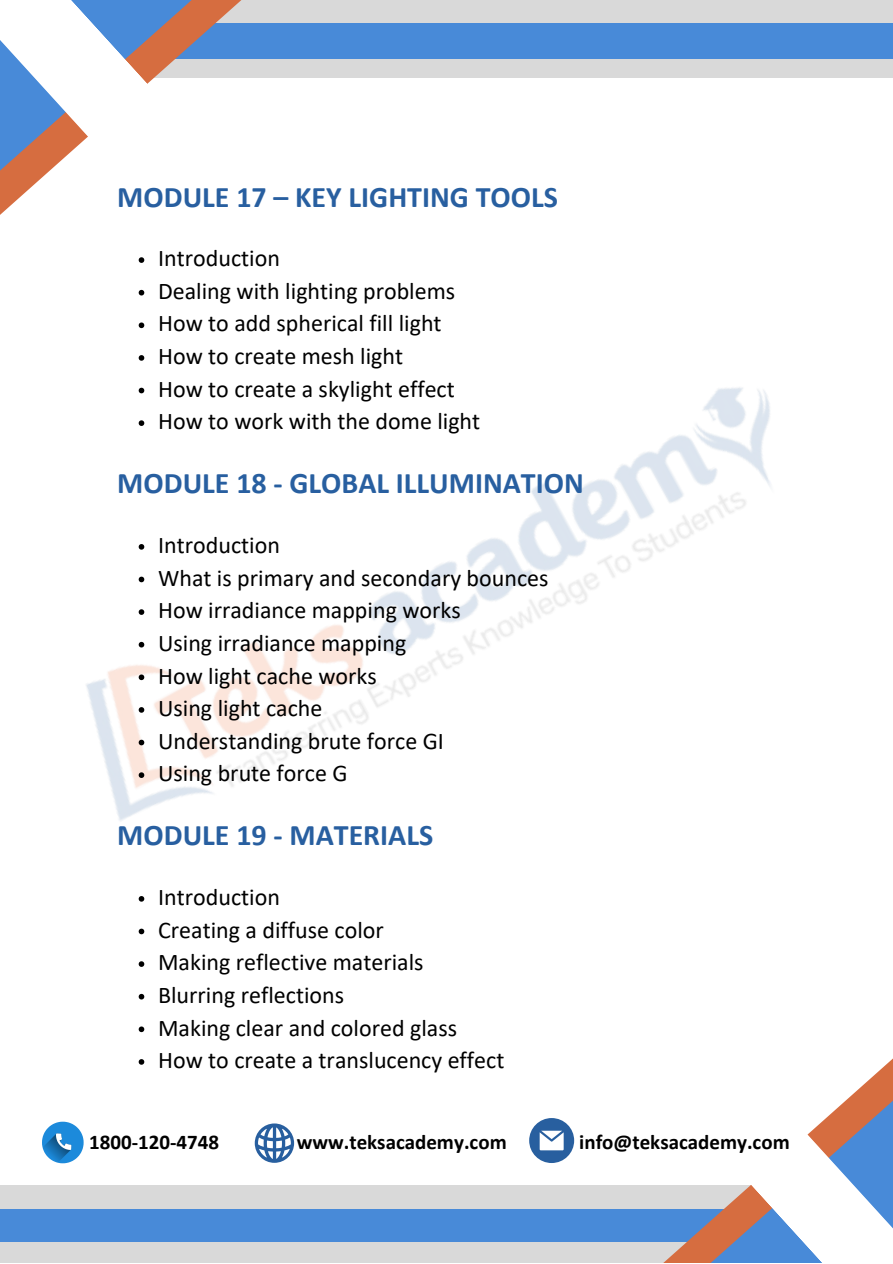
<style>
.page{position:relative;width:893px;height:1264px;background:#fff}
.page>*{position:absolute;margin:0;border:0;box-sizing:border-box;transform-origin:0 0}
.t1{font:700 30px "Calibri";color:#285fa0}
.t2{font:24px/32.5px "Calibri";color:#000}
.t3{font:700 21px "Calibri";color:#000}
</style>
<div class="page">
<img style="left:86px;top:387px;width:685px;height:678px">
<svg style="left:139px;top:420px;width:5px;height:6px"></svg>
<svg style="left:139px;top:544px;width:5px;height:5px"></svg>
<svg style="left:139px;top:576px;width:5px;height:6px"></svg>
<svg style="left:139px;top:609px;width:5px;height:6px"></svg>
<svg style="left:139px;top:642px;width:5px;height:5px"></svg>
<svg style="left:139px;top:674px;width:5px;height:6px"></svg>
<svg style="left:139px;top:707px;width:5px;height:5px"></svg>
<svg style="left:139px;top:739px;width:5px;height:6px"></svg>
<svg style="left:139px;top:772px;width:5px;height:6px"></svg>
<svg style="left:139px;top:896px;width:5px;height:5px"></svg>
<svg style="left:139px;top:928px;width:5px;height:6px"></svg>
<svg style="left:139px;top:961px;width:5px;height:5px"></svg>
<svg style="left:139px;top:993px;width:5px;height:6px"></svg>
<svg style="left:139px;top:1026px;width:5px;height:6px"></svg>
<svg style="left:139px;top:1059px;width:5px;height:5px"></svg>
<div style="left:0;top:1185px;width:892px;height:77px;background:#d9d9d9"></div>
<div style="left:0;top:1208px;width:892px;height:33px;background:#488ad8"></div>
<svg style="left:515px;top:849px;width:65px;height:393px"></svg>
<svg style="left:580px;top:833px;width:312px;height:429px"></svg>
<svg style="left:743px;top:1125px;width:149px;height:137px"></svg>
<div style="left:0;top:0;width:892px;height:78px;background:#d9d9d9"></div>
<div style="left:0;top:23px;width:892px;height:35px;background:#488ad8"></div>
<svg style="left:0;top:0;width:375px;height:410px"></svg>
<svg style="left:0;top:0;width:150px;height:140px"></svg>
<svg style="left:42px;top:1121px;width:42px;height:42px"></svg>
<svg style="left:529px;top:1117px;width:45px;height:45px"></svg>
<svg style="left:255px;top:1123px;width:39px;height:39px"></svg>
<p class="t1" style="left:117px;top:184px;width:442px">MODULE 17 – KEY LIGHTING TOOLS</p>
<p class="t2" style="left:158px;top:244px;width:323px">Introduction<br>Dealing with lighting problems<br>How to add spherical fill light<br>How to create mesh light<br>How to create a skylight effect<br>How to work with the dome light</p>
<p class="t1" style="left:117px;top:471px;width:468px">MODULE 18 - GLOBAL ILLUMINATION</p>
<p class="t2" style="left:158px;top:530px;width:392px">Introduction<br>What is primary and secondary bounces<br>How irradiance mapping works<br>Using irradiance mapping<br>How light cache works<br>Using light cache<br>Understanding brute force GI<br>Using brute force G</p>
<p class="t1" style="left:117px;top:823px;width:317px">MODULE 19 - MATERIALS</p>
<p class="t2" style="left:158px;top:882px;width:348px">Introduction<br>Creating a diffuse color<br>Making reflective materials<br>Blurring reflections<br>Making clear and colored glass<br>How to create a translucency effect</p>
<p class="t3" style="left:89px;top:1132px;width:131px">1800-120-4748</p>
<p class="t3" style="left:297px;top:1132px;width:211px">www.teksacademy.com</p>
<p class="t3" style="left:579px;top:1132px;width:212px">info@teksacademy.com</p>
</div>
